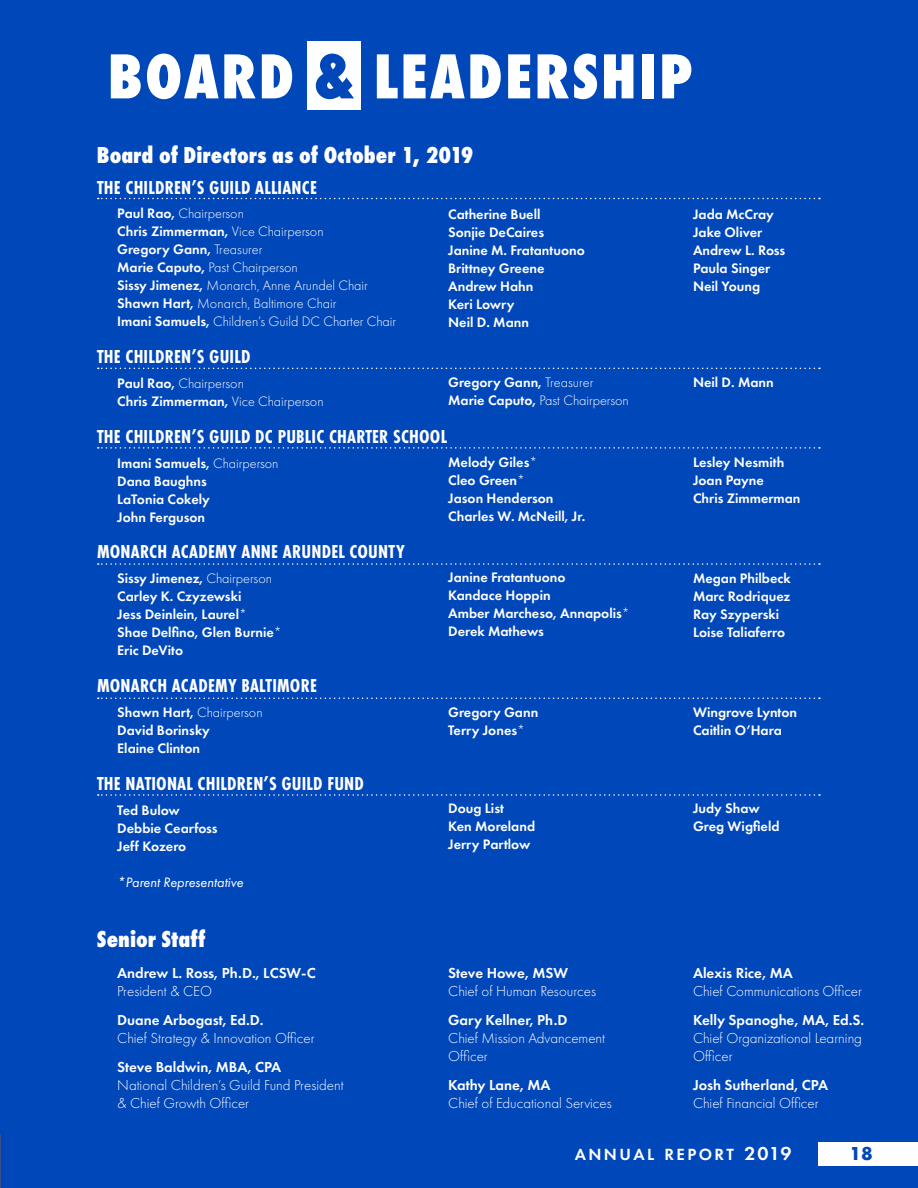
<style>
.page{position:relative;width:918px;height:1188px;background:#0047ba}
.page>*{position:absolute;margin:0;border:0;box-sizing:border-box;transform-origin:0 0}
.t1{font:800 66px "Futura PT Cond";letter-spacing:.035em;color:#fff}
.t2{font:800 24px "Futura PT Cond";color:#fff}
.t3{font:700 19.5px "Futura PT Cond";letter-spacing:.01em;color:#fff}
.t4{font:700 19.5px "Futura PT";color:#0047ba}
.t5{font:600 16.8px "Futura PT";letter-spacing:.145em;color:#fff}
.t6{font:300 15px/18px "Futura PT";color:#fff}
.t7{font:600 15px "Futura PT";color:#fff}
.t8{font:600 14.25px/18px "Futura PT";color:#fff}
.t9{font:300 14.25px/18px "Futura PT";color:#fff}
.t10{font:italic 14.25px "Futura PT";color:#fff}
.s1{color:#0047ba}
.s2{font-weight:600}
.s3{font-weight:300}
.s4{font-size:19.5px}
</style>
<div class="page">
<div style="left:819px;top:1142px;width:99px;height:24px;background:#fff"></div>
<div style="left:307px;top:41px;width:54px;height:69px;background:#fff"></div>
<svg style="left:98px;top:198px;width:722px;height:1px"></svg>
<svg style="left:98px;top:368px;width:722px;height:1px"></svg>
<svg style="left:98px;top:447px;width:722px;height:2px"></svg>
<svg style="left:98px;top:563px;width:722px;height:2px"></svg>
<svg style="left:98px;top:698px;width:722px;height:1px"></svg>
<svg style="left:98px;top:794px;width:722px;height:2px"></svg>
<h1 class="t1" style="left:108px;top:37px;width:586px">BOARD <span class="s1">&amp;</span> LEADERSHIP</h1>
<h2 class="t2" style="left:97px;top:141px;width:378px">Board of Directors as of October 1, 2019</h2>
<h3 class="t3" style="left:97px;top:176px;width:221px">THE CHILDREN’S GUILD ALLIANCE</h3>
<p class="t9" style="left:117px;top:205px;width:281px"><span class="s2">Paul Rao,</span> Chairperson<br><span class="s2">Chris Zimmerman,</span> Vice Chairperson<br><span class="s2">Gregory Gann,</span> Treasurer<br><span class="s2">Marie Caputo,</span> Past Chairperson<br><span class="s2">Sissy Jimenez,</span> Monarch, Anne Arundel Chair <span class="s2">Shawn Hart,</span> Monarch, Baltimore Chair<br><span class="s2">Imani Samuels,</span> Children’s Guild DC Charter Chair</p>
<h3 class="t3" style="left:97px;top:345px;width:155px">THE CHILDREN’S GUILD</h3>
<p class="t9" style="left:117px;top:374px;width:208px"><span class="s2">Paul Rao,</span> Chairperson<br><span class="s2">Chris Zimmerman,</span> Vice Chairperson</p>
<h3 class="t3" style="left:97px;top:425px;width:352px">THE CHILDREN’S GUILD DC PUBLIC CHARTER SCHOOL</h3>
<p class="t8" style="left:117px;top:454px;width:163px">Imani Samuels, <span class="s3">Chairperson<br></span>Dana Baughns<br>LaTonia Cokely<br>John Ferguson</p>
<h3 class="t3" style="left:97px;top:541px;width:309px">MONARCH ACADEMY ANNE ARUNDEL COUNTY</h3>
<p class="t8" style="left:117px;top:569px;width:166px">Sissy Jimenez, <span class="s3">Chairperson<br></span>Carley K. Czyzewski<br>Jess Deinlein, Laurel<span class="s3">*<br></span>Shae Delfino, Glen Burnie<span class="s3">*<br></span>Eric DeVito</p>
<h3 class="t3" style="left:97px;top:674px;width:221px">MONARCH ACADEMY BALTIMORE</h3>
<p class="t8" style="left:117px;top:703px;width:147px">Shawn Hart, <span class="s3">Chairperson<br></span>David Borinsky<br>Elaine Clinton</p>
<h3 class="t3" style="left:97px;top:772px;width:268px">THE NATIONAL CHILDREN’S GUILD FUND</h3>
<p class="t8" style="left:117px;top:801px;width:102px">Ted Bulow<br>Debbie Cearfoss<br>Jeff Kozero</p>
<p class="t10" style="left:117px;top:873px;width:128px">*Parent Representative</p>
<p class="t8" style="left:448px;top:205px;width:138px">Catherine Buell<br>Sonjie DeCaires<br>Janine M. Fratantuono<br>Brittney Greene<br>Andrew Hahn<br>Keri Lowry<br>Neil D. Mann</p>
<p class="t8" style="left:693px;top:205px;width:94px">Jada McCray<br>Jake Oliver<br>Andrew L. Ross<br>Paula Singer<br>Neil Young</p>
<p class="t8" style="left:448px;top:373px;width:182px">Gregory Gann, <span class="s3">Treasurer<br></span>Marie Caputo, <span class="s3">Past Chairperson</span></p>
<p class="t8" style="left:693px;top:373px;width:82px">Neil D. Mann</p>
<p class="t8" style="left:448px;top:453px;width:139px">Melody Giles<span class="s3">*<br></span>Cleo Green<span class="s3">*<br></span>Jason Henderson<br>Charles W. McNeill, Jr.</p>
<p class="t8" style="left:693px;top:453px;width:109px">Lesley Nesmith<br>Joan Payne<br>Chris Zimmerman</p>
<p class="t8" style="left:448px;top:568px;width:183px">Janine Fratantuono<br>Kandace Hoppin<br>Amber Marcheso, Annapolis<span class="s3">*<br></span>Derek Mathews</p>
<p class="t8" style="left:693px;top:569px;width:99px">Megan Philbeck<br>Marc Rodriquez<br>Ray Szyperski<br>Loise Taliaferro</p>
<p class="t8" style="left:448px;top:703px;width:92px">Gregory Gann<br>Terry Jones<span class="s3">*</span></p>
<p class="t8" style="left:693px;top:703px;width:106px">Wingrove Lynton<br>Caitlin O’Hara</p>
<p class="t8" style="left:448px;top:799px;width:88px">Doug List<br>Ken Moreland<br>Jerry Partlow</p>
<p class="t8" style="left:693px;top:799px;width:88px">Judy Shaw<br>Greg Wigfield</p>
<h2 class="t2" style="left:97px;top:925px;width:110px">Senior Staff</h2>
<p class="t7" style="left:117px;top:964px;width:200px">Andrew L. Ross, Ph.D., LCSW-C</p>
<p class="t6" style="left:117px;top:982px;width:97px">President &amp; CEO</p>
<p class="t7" style="left:117px;top:1011px;width:148px">Duane Arbogast, Ed.D.</p>
<p class="t6" style="left:117px;top:1029px;width:199px">Chief Strategy &amp; Innovation Officer</p>
<p class="t7" style="left:117px;top:1058px;width:166px">Steve Baldwin, MBA, CPA</p>
<p class="t6" style="left:117px;top:1076px;width:228px">National Children’s Guild Fund President &amp; Chief Growth Officer</p>
<p class="t7" style="left:448px;top:964px;width:121px">Steve Howe, MSW</p>
<p class="t6" style="left:448px;top:982px;width:149px">Chief of Human Resources</p>
<p class="t7" style="left:448px;top:1010px;width:121px">Gary Kellner, Ph.D</p>
<p class="t6" style="left:448px;top:1029px;width:158px">Chief Mission Advancement<br>Officer</p>
<p class="t7" style="left:448px;top:1075px;width:104px">Kathy Lane, MA</p>
<p class="t6" style="left:448px;top:1094px;width:165px">Chief of Educational Services</p>
<p class="t7" style="left:693px;top:964px;width:101px">Alexis Rice, MA</p>
<p class="t6" style="left:693px;top:982px;width:171px">Chief Communications Officer</p>
<p class="t7" style="left:693px;top:1010px;width:173px">Kelly Spanoghe, MA, Ed.S.</p>
<p class="t6" style="left:693px;top:1029px;width:171px">Chief Organizational Learning<br>Officer</p>
<p class="t7" style="left:693px;top:1075px;width:137px">Josh Sutherland, CPA</p>
<p class="t6" style="left:693px;top:1094px;width:127px">Chief Financial Officer</p>
<p class="t5" style="left:575px;top:1144px;width:218px">ANNUAL REPORT <span class="s4">2019</span></p>
<h3 class="t4" style="left:849px;top:1141px;width:25px">18</h3>
</div>
